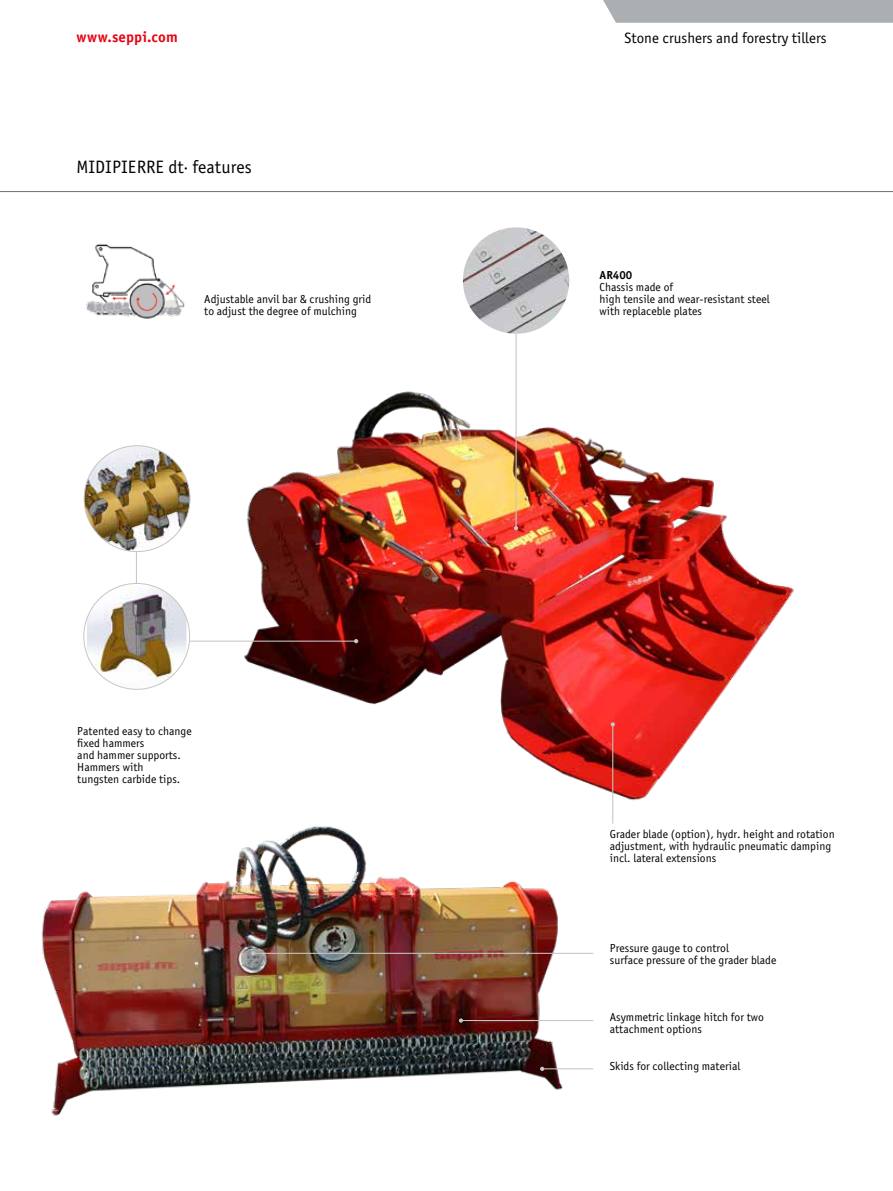
<style>
.page{position:relative;width:893px;height:1191px;background:#fff}
.page>*{position:absolute;margin:0;border:0;box-sizing:border-box;transform-origin:0 0}
.t1{font:18px "Officina Sans Book ITC";color:#000}
.t2{font:15px "Officina Sans Book ITC";color:#000}
.t3{font:15px "Officina Sans Bold ITC";letter-spacing:.005em;color:#e30613}
.t4{font:11.7px/12px "Officina Sans Book ITC";color:#000}
.t5{font:11.7px "Officina Sans Bold ITC";color:#000}
</style>
<div class="page">
<div style="left:603px;top:0;width:290px;height:23px;background:#acafb2"></div>
<hr style="left:0;top:191px;width:893px;height:1px;background:#706f6f">
<img style="left:244px;top:363px;width:550px;height:444px">
<hr style="left:516px;top:280px;width:1px;height:248px;background:#c6c6c6">
<svg style="left:514px;top:526px;width:4px;height:4px"></svg>
<hr style="left:612px;top:724px;width:1px;height:99px;background:#c6c6c6">
<svg style="left:611px;top:722px;width:4px;height:4px"></svg>
<img style="left:86px;top:243px;width:99px;height:76px">
<svg style="left:136px;top:488px;width:222px;height:155px"></svg>
<img style="left:463px;top:227px;width:106px;height:107px;border-radius:53px">
<img style="left:41px;top:826px;width:544px;height:290px">
<hr style="left:542px;top:1068px;width:51px;height:1px;background:#c6c6c6">
<svg style="left:540px;top:1066px;width:4px;height:5px"></svg>
<hr style="left:461px;top:1020px;width:132px;height:1px;background:#c6c6c6">
<svg style="left:459px;top:1018px;width:4px;height:4px"></svg>
<hr style="left:253px;top:952px;width:340px;height:2px;background:#c6c6c6">
<svg style="left:251px;top:951px;width:4px;height:4px"></svg>
<img style="left:87px;top:585px;width:100px;height:102px">
<img style="left:84px;top:446px;width:106px;height:105px;border-radius:53px">
<p class="t3" style="left:77px;top:26px;width:103px">www.seppi.com</p>
<p class="t2" style="left:624px;top:28px;width:204px">Stone crushers and forestry tillers</p>
<h1 class="t1" style="left:77px;top:155px;width:177px">MIDIPIERRE dt· features</h1>
<p class="t4" style="left:204px;top:292px;width:169px">Adjustable anvil bar &amp; crushing grid to adjust the degree of mulching</p>
<p class="t4" style="left:77px;top:724px;width:116px">Patented easy to change fixed hammers<br>and hammer supports.<br>Hammers with<br>tungsten carbide tips.</p>
<p class="t5" style="left:600px;top:266px;width:34px">AR400</p>
<p class="t4" style="left:600px;top:280px;width:172px">Chassis made of<br>high tensile and wear-resistant steel with replaceble plates</p>
<p class="t4" style="left:610px;top:828px;width:226px">Grader blade (option), hydr. height and rotation adjustment, with hydraulic pneumatic damping incl. lateral extensions</p>
<p class="t4" style="left:610px;top:941px;width:168px">Pressure gauge to control<br>surface pressure of the grader blade</p>
<p class="t4" style="left:610px;top:1010px;width:156px">Asymmetric linkage hitch for two attachment options</p>
<p class="t4" style="left:610px;top:1059px;width:132px">Skids for collecting material</p>
</div>
